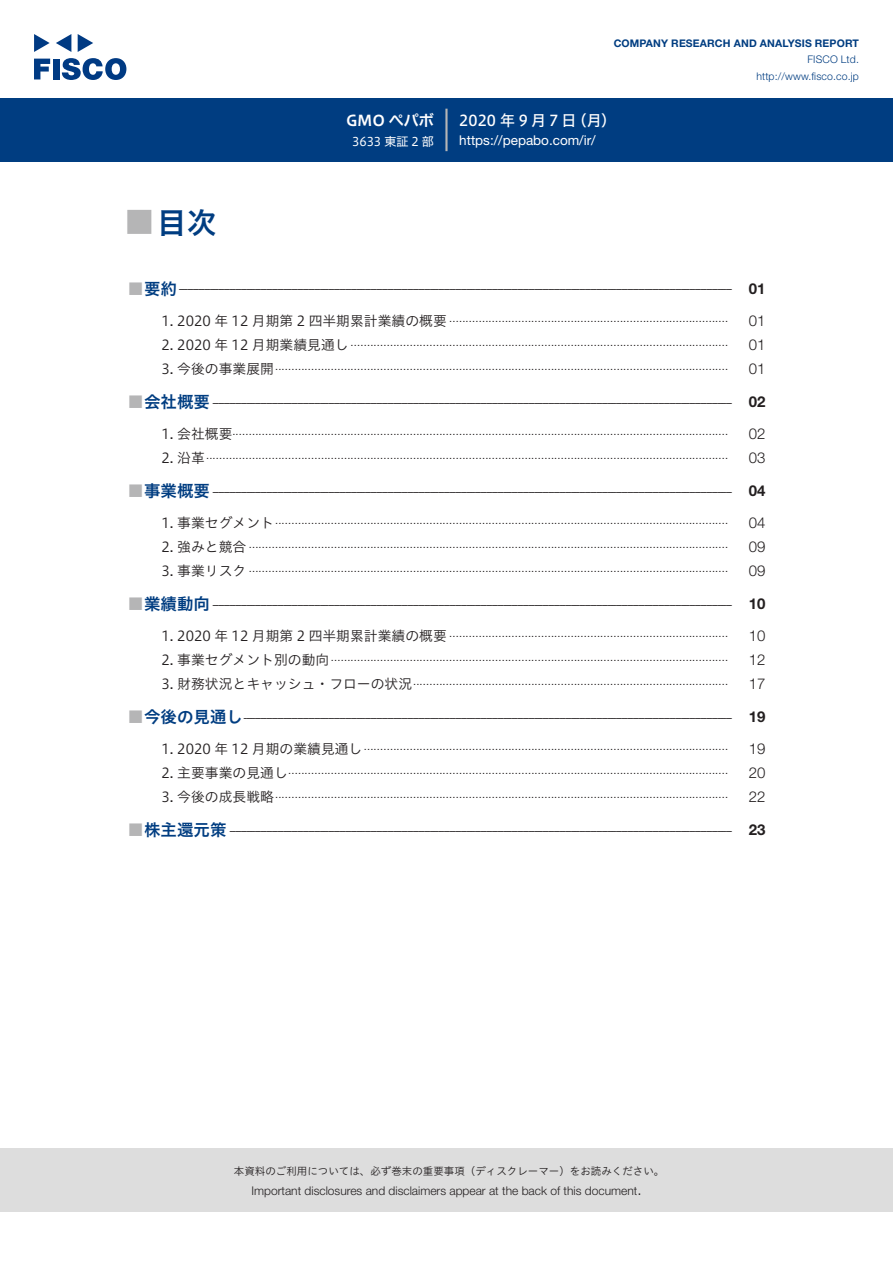
<style>
.page{position:relative;width:893px;height:1263px;background:#fff}
.page>*{position:absolute;margin:0;border:0;box-sizing:border-box;transform-origin:0 0}
.t1{font:30px "Hiragino UD Sans Std N W6";color:#003d81}
.t2{font:700 24px "Koz Go Pro";color:#b5b5b6}
.t3{font:16.5px "Hiragino UD Sans Std W6";color:#003d81}
.t4{font:300 15px "Helvetica Neue LT Std";color:#231f20}
.t5{font:15px "Hiragino UD Sans F Std N W5";letter-spacing:.205em;color:#fff}
.t6{font:700 15px "Helvetica Neue LT Std";color:#231f20}
.t7{font:15px "Hiragino UD Sans F Std N W6";color:#fff}
.t8{font:13.8px "Hiragino UD Sans Std W3";color:#231f20}
.t9{font:13.5px "Helvetica Neue LT Std";color:#fff}
.t10{font:12px "Hiragino UD Sans Std W3";color:#231f20}
.t11{font:300 12px "Helvetica Neue LT Std";color:#231f20}
.t12{font:12px "Hiragino UD Sans F Std N W4";color:#fff}
.t13{font:10.5px "Hiragino UD Sans Std W3";color:#231f20}
.t14{font:700 10.5px "Helvetica Neue LT Std";letter-spacing:.015em;color:#003d81}
.t15{font:300 10.5px/16.5px "Helvetica Neue LT Std";letter-spacing:.015em;color:#003d81;text-align:right}
.t16{font:9px "Hiragino UD Sans Std W3";color:#231f20}
.s1{color:#b5b5b6}
</style>
<div class="page">
<div style="left:0;top:1148px;width:893px;height:64px;background:#ddd"></div>
<svg style="left:34px;top:59px;width:16px;height:20px"></svg>
<div style="left:53px;top:59px;width:6px;height:20px;background:#003a83"></div>
<svg style="left:62px;top:58px;width:64px;height:22px"></svg>
<svg style="left:34px;top:34px;width:16px;height:18px"></svg>
<svg style="left:78px;top:34px;width:15px;height:18px"></svg>
<svg style="left:56px;top:34px;width:15px;height:18px"></svg>
<div style="left:0;top:98px;width:893px;height:64px;background:#003d81"></div>
<hr style="left:445px;top:109px;width:3px;height:42px;background:#b5b5b6">
<h2 class="t2" style="left:128px;top:207px;width:25px">█</h2>
<h1 class="t1" style="left:157px;top:199px;width:61px">目次</h1>
<h3 class="t7" style="left:346px;top:109px;width:89px">GMO ペパボ</h3>
<h3 class="t12" style="left:352px;top:132px;width:83px">3633 東証 2 部</h3>
<p class="t14" style="left:614px;top:37px;width:247px">COMPANY RESEARCH AND ANALYSIS REPORT</p>
<p class="t15" style="left:756px;top:51px;width:104px">FISCO Ltd. http://www.fisco.co j p.</p>
<h3 class="t5" style="left:459px;top:109px;width:119px">2020年9月7日</h3>
<h3 class="t5" style="left:572px;top:109px;width:46px">（月(</h3>
<h3 class="t9" style="left:459px;top:132px;width:138px">https://pepabo.com /i r/</h3>
<h3 class="t3" style="left:128px;top:276px;width:51px"><span class="s1">■</span>要約</h3>
<h3 class="t10" style="left:177px;top:280px;width:557px">-----------------------------------------------------------------------------------------------------------------------------------------------------------------------------------------------------</h3>
<h3 class="t8" style="left:162px;top:310px;width:287px">1. 2020 年 12 月期第 2 四半期累計業績の概要</h3>
<p class="t16" style="left:449px;top:312px;width:280px">.....................................................................................</p>
<h3 class="t8" style="left:162px;top:334px;width:189px">2. 2020 年 12 月期業績見通し</h3>
<p class="t16" style="left:351px;top:336px;width:378px">...................................................................................................................</p>
<h3 class="t8" style="left:162px;top:358px;width:114px">3. 今後の事業展開</h3>
<p class="t16" style="left:275px;top:360px;width:454px">..........................................................................................................................................</p>
<h3 class="t3" style="left:128px;top:389px;width:84px"><span class="s1">■</span>会社概要</h3>
<h3 class="t10" style="left:210px;top:393px;width:524px">-----------------------------------------------------------------------------------------------------------------------------------------------------------------------------------------</h3>
<h3 class="t8" style="left:162px;top:423px;width:73px">1. 会社概要</h3>
<p class="t16" style="left:233px;top:425px;width:497px">.......................................................................................................................................................</p>
<h3 class="t8" style="left:162px;top:447px;width:45px">2. 沿革</h3>
<p class="t16" style="left:206px;top:449px;width:523px">...............................................................................................................................................................</p>
<h3 class="t3" style="left:128px;top:478px;width:84px"><span class="s1">■</span>事業概要</h3>
<h3 class="t10" style="left:210px;top:482px;width:524px">-----------------------------------------------------------------------------------------------------------------------------------------------------------------------------------------</h3>
<h3 class="t8" style="left:162px;top:512px;width:114px">1. 事業セグメント</h3>
<p class="t16" style="left:275px;top:514px;width:454px">..........................................................................................................................................</p>
<h3 class="t8" style="left:162px;top:536px;width:86px">2. 強みと競合</h3>
<p class="t16" style="left:249px;top:538px;width:480px">..................................................................................................................................................</p>
<h3 class="t8" style="left:162px;top:560px;width:86px">3. 事業リスク</h3>
<p class="t16" style="left:249px;top:562px;width:480px">..................................................................................................................................................</p>
<h3 class="t3" style="left:128px;top:591px;width:84px"><span class="s1">■</span>業績動向</h3>
<h3 class="t10" style="left:210px;top:595px;width:524px">-----------------------------------------------------------------------------------------------------------------------------------------------------------------------------------------</h3>
<h3 class="t8" style="left:162px;top:625px;width:287px">1. 2020 年 12 月期第 2 四半期累計業績の概要</h3>
<p class="t16" style="left:449px;top:627px;width:280px">.....................................................................................</p>
<h3 class="t8" style="left:162px;top:649px;width:169px">2. 事業セグメント別の動向</h3>
<p class="t16" style="left:331px;top:651px;width:398px">.........................................................................................................................</p>
<h3 class="t8" style="left:162px;top:673px;width:252px">3. 財務状況とキャッシュ・フローの状況</h3>
<p class="t16" style="left:413px;top:675px;width:316px">................................................................................................</p>
<h3 class="t3" style="left:128px;top:704px;width:117px"><span class="s1">■</span>今後の見通し</h3>
<h3 class="t10" style="left:243px;top:708px;width:491px">------------------------------------------------------------------------------------------------------------------------------------------------------------------------------</h3>
<h3 class="t8" style="left:162px;top:738px;width:202px">1. 2020 年 12 月期の業績見通し</h3>
<p class="t16" style="left:364px;top:740px;width:365px">...............................................................................................................</p>
<h3 class="t8" style="left:162px;top:762px;width:128px">2. 主要事業の見通し</h3>
<p class="t16" style="left:289px;top:764px;width:441px">......................................................................................................................................</p>
<h3 class="t8" style="left:162px;top:786px;width:114px">3. 今後の成長戦略</h3>
<p class="t16" style="left:275px;top:788px;width:454px">..........................................................................................................................................</p>
<h3 class="t3" style="left:128px;top:817px;width:101px"><span class="s1">■</span>株主還元策</h3>
<h3 class="t10" style="left:227px;top:821px;width:508px">-----------------------------------------------------------------------------------------------------------------------------------------------------------------------------------</h3>
<h3 class="t6" style="left:749px;top:279px;width:18px">01</h3>
<h3 class="t4" style="left:749px;top:311px;width:18px">01</h3>
<h3 class="t4" style="left:749px;top:335px;width:18px">01</h3>
<h3 class="t4" style="left:749px;top:359px;width:18px">01</h3>
<h3 class="t6" style="left:749px;top:392px;width:18px">02</h3>
<h3 class="t4" style="left:749px;top:424px;width:18px">02</h3>
<h3 class="t4" style="left:749px;top:448px;width:18px">03</h3>
<h3 class="t6" style="left:749px;top:481px;width:18px">04</h3>
<h3 class="t4" style="left:749px;top:513px;width:18px">04</h3>
<h3 class="t4" style="left:749px;top:537px;width:18px">09</h3>
<h3 class="t4" style="left:749px;top:561px;width:18px">09</h3>
<h3 class="t6" style="left:749px;top:594px;width:18px">10</h3>
<h3 class="t4" style="left:749px;top:626px;width:18px">10</h3>
<h3 class="t4" style="left:749px;top:650px;width:18px">12</h3>
<h3 class="t4" style="left:749px;top:674px;width:18px">17</h3>
<h3 class="t6" style="left:749px;top:707px;width:18px">19</h3>
<h3 class="t4" style="left:749px;top:739px;width:18px">19</h3>
<h3 class="t4" style="left:749px;top:763px;width:18px">20</h3>
<h3 class="t4" style="left:749px;top:787px;width:18px">22</h3>
<h3 class="t6" style="left:749px;top:820px;width:18px">23</h3>
<p class="t13" style="left:234px;top:1163px;width:432px">本資料のご利用については、必ず巻末の重要事項（ディスクレーマー）をお読みください。</p>
<h3 class="t4" style="left:637px;top:1180px;width:6px">.</h3>
<h3 class="t11" style="left:251px;top:1183px;width:387px">Important disclosures and disclaimers appear at the back of this document</h3>
</div>
